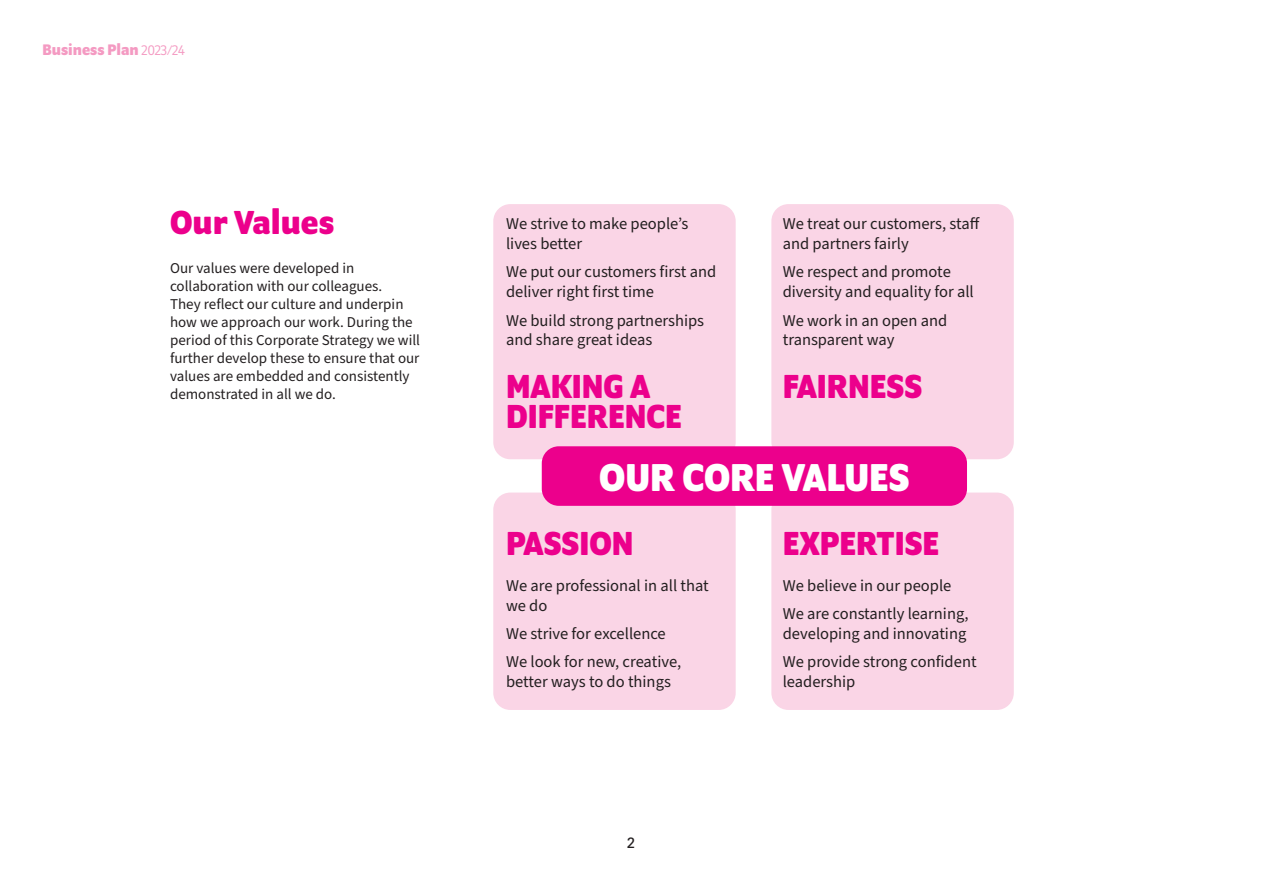
<style>
.page{position:relative;width:1263px;height:893px;background:#fff}
.page>*{position:absolute;margin:0;border:0;box-sizing:border-box;transform-origin:0 0}
.t1{font:700 42px "Program OT";color:#fff}
.Sub_Heading{font:700 36px/30px "Program OT";color:#ec008c}
.P_Body{font:16.5px/19.8px "Source Sans Pro";color:#231f20}
.t2{font:700 16.5px "Program OT";color:#f49ac2}
.P_Body-2{font:15px/18px "Source Sans Pro";color:#231f20}
.t3{font:15px "Univers";color:#231f20}
.s1{font-weight:400;font-size:15px}
</style>
<div class="page">
<div style="left:771px;top:493px;width:243px;height:217px;background:#fad5e6;border-radius:17px"></div>
<div style="left:493px;top:493px;width:243px;height:217px;background:#fad5e6;border-radius:17px"></div>
<div style="left:771px;top:204px;width:243px;height:255px;background:#fad5e6;border-radius:17px"></div>
<div style="left:493px;top:204px;width:243px;height:255px;background:#fad5e6;border-radius:17px"></div>
<div style="left:542px;top:446px;width:425px;height:60px;background:#ec008c;border-radius:17px"></div>
<p class="t2" style="left:43px;top:40px;width:144px">Business Plan <span class="s1">2023/24</span></p>
<p class="Sub_Heading" style="left:170px;top:207px;width:166px">Our Values</p>
<p class="P_Body-2" style="left:170px;top:260px;width:251px">Our values were developed in collaboration with our colleagues.<br>They reflect our culture and underpin how we approach our work. During the period of this Corporate Strategy we will further develop these to ensure that our values are embedded and consistently demonstrated in all we do.</p>
<p class="P_Body" style="left:506px;top:214px;width:184px">We strive to make people’s lives better</p>
<p class="P_Body" style="left:506px;top:263px;width:212px">We put our customers first and deliver right first time</p>
<p class="P_Body" style="left:506px;top:311px;width:200px">We build strong partnerships and share great ideas</p>
<p class="Sub_Heading" style="left:506px;top:370px;width:177px">MAKING A<br>DIFFERENCE</p>
<p class="P_Body" style="left:783px;top:214px;width:198px">We treat our customers, staff and partners fairly</p>
<p class="P_Body" style="left:783px;top:263px;width:193px">We respect and promote diversity and equality for all</p>
<p class="P_Body" style="left:783px;top:311px;width:166px">We work in an open and transparent way</p>
<p class="Sub_Heading" style="left:783px;top:370px;width:141px">FAIRNESS</p>
<h1 class="t1" style="left:599px;top:453px;width:312px">OUR CORE VALUES</h1>
<p class="Sub_Heading" style="left:506px;top:527px;width:129px">PASSION</p>
<p class="P_Body" style="left:506px;top:576px;width:204px">We are professional in all that we do</p>
<p class="P_Body" style="left:506px;top:624px;width:161px">We strive for excellence</p>
<p class="P_Body" style="left:506px;top:652px;width:177px">We look for new, creative, better ways to do things</p>
<p class="t3" style="left:627px;top:833px;width:10px">2</p>
<p class="Sub_Heading" style="left:783px;top:527px;width:158px">EXPERTISE</p>
<p class="P_Body" style="left:783px;top:576px;width:170px">We believe in our people</p>
<p class="P_Body" style="left:783px;top:604px;width:187px">We are constantly learning, developing and innovating</p>
<p class="P_Body" style="left:783px;top:652px;width:195px">We provide strong confident leadership</p>
</div>
